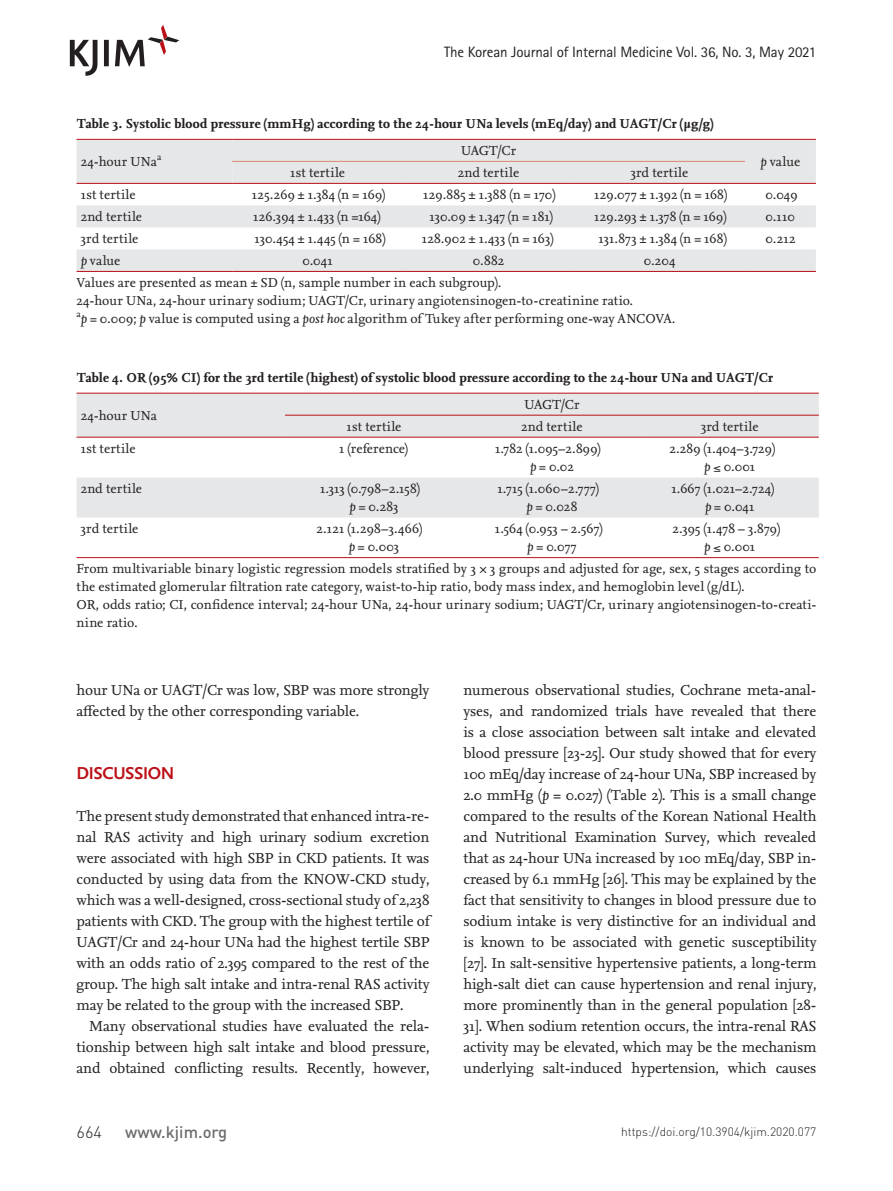
<style>
.page{position:relative;width:893px;height:1191px;background:#fff}
.page>*{position:absolute;margin:0;border:0;box-sizing:border-box;transform-origin:0 0}
.제목1{font:700 18px "Nexus Sans";letter-spacing:-.015em;color:#bb1018}
.t1{font:500 16.5px "DIN Pro";color:#6c6d70}
.t2{font:300 16.5px "DIN Pro";color:#231f20}
.들였쓰기_본문{font:15px/21px "Nexus Serif";letter-spacing:-.01em;color:#231f20;text-align:justify}
.본문첫단락{font:15px/21px "Nexus Serif";letter-spacing:-.01em;color:#231f20;text-align:justify}
.t3{font:15px "Rotis Sans Serif Std";letter-spacing:-.01em;color:#231f20}
.테이블{font:13.5px/18px "Nexus Serif";letter-spacing:.01em;color:#231f20}
.테이블제목{font:700 13.5px "Nexus Serif";color:#231f20}
.t4{font:300 12px "DIN Pro";color:#231f20}
.s1{font-style:italic}
</style>
<div class="page">
<svg style="left:70px;top:25px;width:109px;height:51px"></svg>
<div style="left:77px;top:140px;width:739px;height:21px;background:#e6e7e9"></div>
<svg style="left:77px;top:161px;width:739px;height:110px;fill:#e6e7e9"></svg>
<hr style="left:232px;top:161px;width:171px;height:1px;background:#da856c">
<hr style="left:403px;top:161px;width:171px;height:1px;background:#da856c">
<hr style="left:574px;top:161px;width:171px;height:1px;background:#da856c">
<hr style="left:77px;top:139px;width:155px;height:1px;background:#bb1018">
<hr style="left:232px;top:139px;width:171px;height:1px;background:#bb1018">
<hr style="left:403px;top:139px;width:171px;height:1px;background:#bb1018">
<hr style="left:574px;top:139px;width:171px;height:1px;background:#bb1018">
<hr style="left:745px;top:139px;width:71px;height:1px;background:#bb1018">
<hr style="left:77px;top:183px;width:155px;height:1px;background:#bb1018">
<hr style="left:232px;top:183px;width:171px;height:1px;background:#bb1018">
<hr style="left:403px;top:183px;width:171px;height:1px;background:#bb1018">
<hr style="left:574px;top:183px;width:171px;height:1px;background:#bb1018">
<hr style="left:745px;top:183px;width:71px;height:1px;background:#bb1018">
<hr style="left:77px;top:271px;width:155px;height:1px;background:#bb1018">
<hr style="left:232px;top:271px;width:171px;height:1px;background:#bb1018">
<hr style="left:403px;top:271px;width:171px;height:1px;background:#bb1018">
<hr style="left:574px;top:271px;width:171px;height:1px;background:#bb1018">
<hr style="left:745px;top:271px;width:71px;height:1px;background:#bb1018">
<div style="left:77px;top:394px;width:742px;height:43px;background:#e6e7e9"></div>
<div style="left:77px;top:477px;width:742px;height:40px;background:#e6e7e9"></div>
<hr style="left:285px;top:415px;width:178px;height:1px;background:#bb1018">
<hr style="left:463px;top:415px;width:178px;height:1px;background:#bb1018">
<hr style="left:641px;top:415px;width:178px;height:1px;background:#bb1018">
<hr style="left:77px;top:393px;width:208px;height:1px;background:#bb1018">
<hr style="left:285px;top:393px;width:178px;height:1px;background:#bb1018">
<hr style="left:463px;top:393px;width:178px;height:1px;background:#bb1018">
<hr style="left:641px;top:393px;width:178px;height:1px;background:#bb1018">
<hr style="left:77px;top:437px;width:208px;height:1px;background:#bb1018">
<hr style="left:285px;top:437px;width:178px;height:1px;background:#bb1018">
<hr style="left:463px;top:437px;width:178px;height:1px;background:#bb1018">
<hr style="left:641px;top:437px;width:178px;height:1px;background:#bb1018">
<hr style="left:77px;top:557px;width:208px;height:1px;background:#bb1018">
<hr style="left:285px;top:557px;width:178px;height:1px;background:#bb1018">
<hr style="left:463px;top:557px;width:178px;height:1px;background:#bb1018">
<hr style="left:641px;top:557px;width:178px;height:1px;background:#bb1018">
<p class="t3" style="left:444px;top:43px;width:374px">The Korean Journal of Internal Medicine Vol. 36, No. 3, May 2021</p>
<p class="테이블제목" style="left:77px;top:115px;width:638px">Table 3. Systolic blood pressure (mmHg) according to the 24-hour UNa levels (mEq/day) and UAGT/Cr (μg/g)</p>
<p class="테이블" style="left:81px;top:152px;width:82px">24-hour UNa<sup>a</sup></p>
<p class="테이블" style="left:461px;top:141px;width:57px">UAGT/Cr</p>
<p class="테이블" style="left:290px;top:163px;width:56px">1st tertile</p>
<p class="테이블" style="left:458px;top:163px;width:63px">2nd tertile</p>
<p class="테이블" style="left:631px;top:163px;width:59px">3rd tertile</p>
<p class="테이블" style="left:761px;top:152px;width:41px"><span class="s1">p</span> value</p>
<p class="테이블" style="left:81px;top:185px;width:56px">1st tertile</p>
<p class="테이블" style="left:252px;top:185px;width:135px">125.269 ± 1.384 (n = 169)</p>
<p class="테이블" style="left:423px;top:185px;width:134px">129.885 ± 1.388 (n = 170)</p>
<p class="테이블" style="left:594px;top:185px;width:134px">129.077 ± 1.392 (n = 168)</p>
<p class="테이블" style="left:766px;top:185px;width:33px">0.049</p>
<p class="테이블" style="left:81px;top:207px;width:63px">2nd tertile</p>
<p class="테이블" style="left:253px;top:207px;width:129px">126.394 ± 1.433 (n =164)</p>
<p class="테이블" style="left:429px;top:207px;width:125px">130.09 ± 1.347 (n = 181)</p>
<p class="테이블" style="left:594px;top:207px;width:134px">129.293 ± 1.378 (n = 169)</p>
<p class="테이블" style="left:766px;top:207px;width:31px">0.110</p>
<p class="테이블" style="left:81px;top:229px;width:59px">3rd tertile</p>
<p class="테이블" style="left:255px;top:229px;width:132px">130.454 ± 1.445 (n = 168)</p>
<p class="테이블" style="left:422px;top:229px;width:133px">128.902 ± 1.433 (n = 163)</p>
<p class="테이블" style="left:599px;top:229px;width:130px">131.873 ± 1.384 (n = 168)</p>
<p class="테이블" style="left:766px;top:229px;width:31px">0.212</p>
<p class="테이블" style="left:81px;top:251px;width:41px"><span class="s1">p</span> value</p>
<p class="테이블" style="left:302px;top:251px;width:32px">0.041</p>
<p class="테이블" style="left:473px;top:251px;width:33px">0.882</p>
<p class="테이블" style="left:644px;top:251px;width:33px">0.204</p>
<p class="테이블" style="left:77px;top:274px;width:426px">Values are presented as mean ± SD (n, sample number in each subgroup).</p>
<p class="테이블" style="left:77px;top:292px;width:558px">24-hour UNa, 24-hour urinary sodium; UAGT/Cr, urinary angiotensinogen-to-creatinine ratio.</p>
<p class="테이블" style="left:77px;top:310px;width:600px"><sup>a</sup><span class="s1">p</span> = 0.009; <span class="s1">p</span> value is computed using a <span class="s1">post hoc</span> algorithm of Tukey after performing one-way ANCOVA.</p>
<p class="테이블제목" style="left:77px;top:369px;width:698px">Table 4. OR (95% CI) for the 3rd tertile (highest) of systolic blood pressure according to the 24-hour UNa and UAGT/Cr</p>
<p class="테이블" style="left:81px;top:406px;width:78px">24-hour UNa</p>
<p class="테이블" style="left:524px;top:395px;width:57px">UAGT/Cr</p>
<p class="테이블" style="left:347px;top:417px;width:56px">1st tertile</p>
<p class="테이블" style="left:521px;top:417px;width:63px">2nd tertile</p>
<p class="테이블" style="left:701px;top:417px;width:59px">3rd tertile</p>
<p class="테이블" style="left:81px;top:439px;width:56px">1st tertile</p>
<p class="테이블" style="left:339px;top:439px;width:70px">1 (reference)</p>
<p class="테이블" style="left:495px;top:439px;width:107px">1.782 (1.095–2.899)</p>
<p class="테이블" style="left:530px;top:457px;width:45px"><span class="s1">p</span> = 0.02</p>
<p class="테이블" style="left:669px;top:439px;width:107px">2.289 (1.404–3.729)</p>
<p class="테이블" style="left:704px;top:457px;width:53px"><span class="s1">p</span> ≤ 0.001</p>
<p class="테이블" style="left:81px;top:479px;width:63px">2nd tertile</p>
<p class="테이블" style="left:320px;top:479px;width:101px">1.313 (0.798–2.158)</p>
<p class="테이블" style="left:350px;top:497px;width:50px"><span class="s1">p</span> = 0.283</p>
<p class="테이블" style="left:498px;top:479px;width:103px">1.715 (1.060–2.777)</p>
<p class="테이블" style="left:527px;top:497px;width:52px"><span class="s1">p</span> = 0.028</p>
<p class="테이블" style="left:671px;top:479px;width:104px">1.667 (1.021–2.724)</p>
<p class="테이블" style="left:705px;top:497px;width:51px"><span class="s1">p</span> = 0.041</p>
<p class="테이블" style="left:672px;top:519px;width:109px">2.395 (1.478 – 3.879)</p>
<p class="테이블" style="left:704px;top:537px;width:53px"><span class="s1">p</span> ≤ 0.001</p>
<p class="테이블" style="left:77px;top:560px;width:741px">From multivariable binary logistic regression models stratified by 3 × 3 groups and adjusted for age, sex, 5 stages according to the estimated glomerular filtration rate category, waist-to-hip ratio, body mass index, and hemoglobin level (g/dL).</p>
<p class="테이블" style="left:77px;top:596px;width:741px">OR, odds ratio; CI, confidence interval; 24-hour UNa, 24-hour urinary sodium; UAGT/Cr, urinary angiotensinogen-to-creati&shy;nine ratio.</p>
<p class="테이블" style="left:81px;top:519px;width:59px">3rd tertile</p>
<p class="테이블" style="left:317px;top:519px;width:107px">2.121 (1.298–3.466)</p>
<p class="테이블" style="left:349px;top:537px;width:52px"><span class="s1">p</span> = 0.003</p>
<p class="테이블" style="left:495px;top:519px;width:109px">1.564 (0.953 – 2.567)</p>
<p class="테이블" style="left:527px;top:537px;width:51px"><span class="s1">p</span> = 0.077</p>
<p class="들였쓰기_본문" style="left:77px;top:679px;width:354px">hour UNa or UAGT/Cr was low, SBP was more strongly affected by the other corresponding variable.</p>
<p class="제목1" style="left:77px;top:761px;width:99px">DISCUSSION</p>
<p class="본문첫단락" style="left:77px;top:805px;width:354px">The present study demonstrated that enhanced intra-re&shy;nal RAS activity and high urinary sodium excretion were associated with high SBP in CKD patients. It was conducted by using data from the KNOW-CKD study, which was a well-designed, cross-sectional study of 2,238 patients with CKD. The group with the highest tertile of UAGT/Cr and 24-hour UNa had the highest tertile SBP with an odds ratio of 2.395 compared to the rest of the group. The high salt intake and intra-renal RAS activity may be related to the group with the increased SBP.</p>
<p class="들였쓰기_본문" style="left:77px;top:1015px;width:354px;text-indent:13px">Many observational studies have evaluated the rela&shy;tionship between high salt intake and blood pressure, and obtained conflicting results. Recently, however,</p>
<p class="들였쓰기_본문" style="left:463px;top:679px;width:354px">numerous observational studies, Cochrane meta-anal&shy;yses, and randomized trials have revealed that there is a close association between salt intake and elevated blood pressure [23-25]. Our study showed that for every 100 mEq/day increase of 24-hour UNa, SBP increased by 2.0 mmHg (<span class="s1">p</span> = 0.027) (Table 2). This is a small change compared to the results of the Korean National Health and Nutritional Examination Survey, which revealed that as 24-hour UNa increased by 100 mEq/day, SBP in&shy;creased by 6.1 mmHg [26]. This may be explained by the fact that sensitivity to changes in blood pressure due to sodium intake is very distinctive for an individual and is known to be associated with genetic susceptibility [27]. In salt-sensitive hypertensive patients, a long-term high-salt diet can cause hypertension and renal injury, more prominently than in the general population [28- 31]. When sodium retention occurs, the intra-renal RAS activity may be elevated, which may be the mechanism underlying salt-induced hypertension, which causes</p>
<p class="t2" style="left:77px;top:1120px;width:27px">664</p>
<p class="t1" style="left:125px;top:1120px;width:104px">www.kjim.org</p>
<p class="t4" style="left:621px;top:1123px;width:197px">https://doi.org/10.3904/kjim.2020.077</p>
</div>
